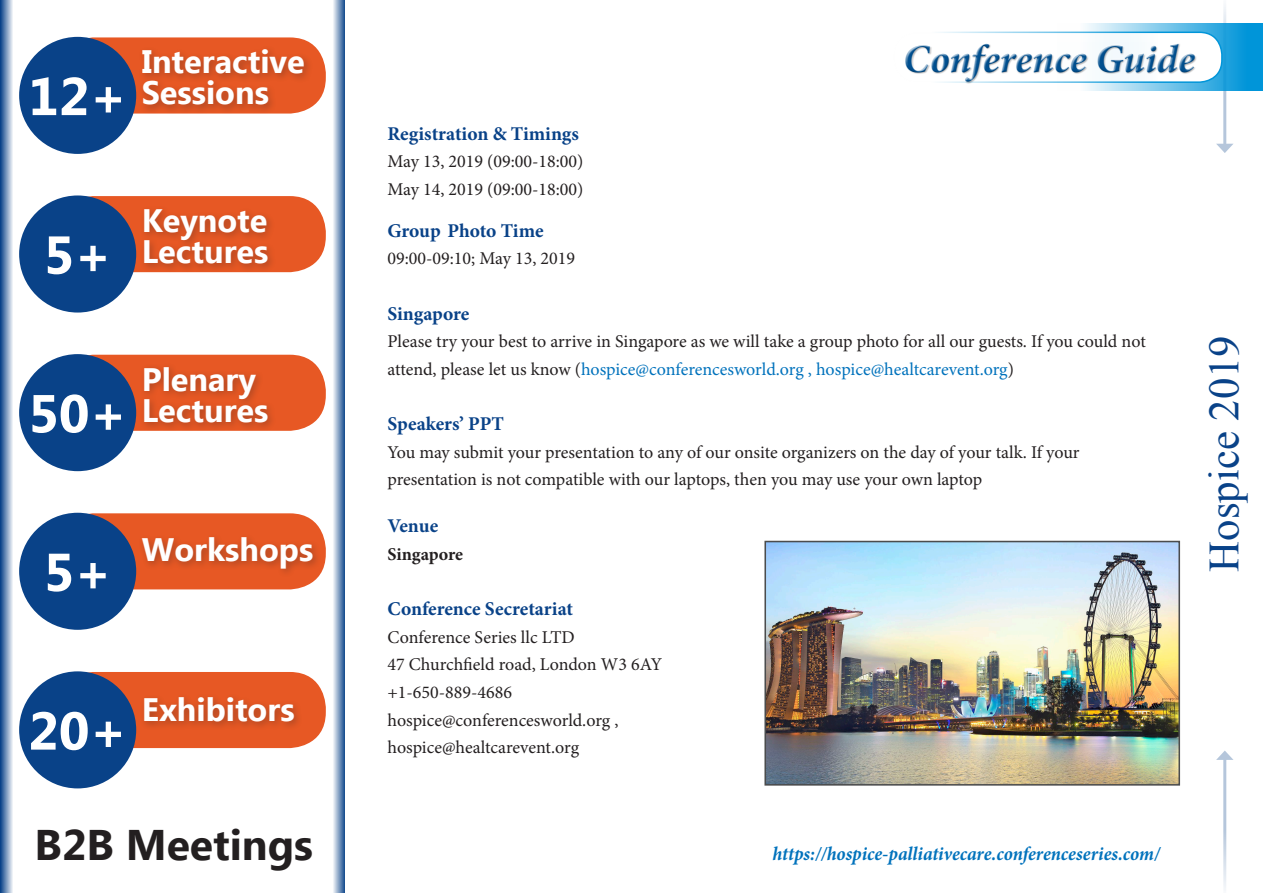
<style>
.page{position:relative;width:1263px;height:893px;background:#fff}
.page>*{position:absolute;margin:0;border:0;box-sizing:border-box;transform-origin:0 0}
.t1{font:700 53.25px "Ebrima";color:#fff}
.t2{font:700 42.75px "Ebrima";color:#231f20}
.t3{font:42.75px "Times New Roman";color:#094288}
.t4{font:italic 700 40.05px "Minion Pro";letter-spacing:-.005em;color:#004f8f}
.t5{font:700 32.4px/30.9px "Ebrima";color:#fff}
.t6{font:700 19.5px "Minion Pro";letter-spacing:-.005em;color:#094288}
.t7{font:italic 700 19.5px "Minion Pro";letter-spacing:-.005em;color:#0072bc;scale:.95 1}
.t8{font:18px/27.6px "Minion Pro";letter-spacing:-.005em;color:#231f20}
.t9{font:700 18px "Minion Pro";letter-spacing:-.01em;color:#231f20}
.s1{color:#0072bc}
</style>
<div class="page">
<div style="left:58px;top:37px;width:268px;height:77px;background:#e75824;border-radius:36px"></div>
<div style="left:19px;top:37px;width:117px;height:117px;background:#094288;border-radius:50%"></div>
<div style="left:138px;top:45px;width:176px;height:70px;background:#231f20;opacity:.3"></div>
<div style="left:58px;top:196px;width:268px;height:76px;background:#e75824;border-radius:36px"></div>
<div style="left:19px;top:195px;width:117px;height:118px;background:#094288;border-radius:50%"></div>
<div style="left:140px;top:205px;width:137px;height:68px;background:#231f20;opacity:.3"></div>
<div style="left:58px;top:355px;width:268px;height:76px;background:#e75824;border-radius:36px"></div>
<div style="left:19px;top:354px;width:117px;height:117px;background:#094288;border-radius:50%"></div>
<div style="left:140px;top:362px;width:137px;height:70px;background:#231f20;opacity:.3"></div>
<div style="left:58px;top:513px;width:268px;height:76px;background:#e75824;border-radius:36px"></div>
<div style="left:19px;top:513px;width:117px;height:117px;background:#094288;border-radius:50%"></div>
<div style="left:138px;top:533px;width:184px;height:45px;background:#231f20;opacity:.3"></div>
<div style="left:58px;top:672px;width:268px;height:76px;background:#e75824;border-radius:36px"></div>
<div style="left:19px;top:671px;width:117px;height:117px;background:#094288;border-radius:50%"></div>
<div style="left:140px;top:693px;width:164px;height:38px;background:#231f20;opacity:.3"></div>
<svg style="left:0;top:0;width:13px;height:893px;background:#7a99be"></svg>
<svg style="left:333px;top:0;width:12px;height:893px;background:#8da7c8"></svg>
<hr style="left:1223px;top:757px;width:3px;height:136px;background:#094288">
<svg style="left:1216px;top:750px;width:17px;height:10px"></svg>
<hr style="left:1223px;top:0;width:3px;height:146px;background:#094288">
<svg style="left:1216px;top:144px;width:17px;height:9px"></svg>
<svg style="left:1057px;top:23px;width:206px;height:68px;background:#50b5e4"></svg>
<div style="left:894px;top:32px;width:328px;height:50px;background:#fff;border-radius:22px"></div>
<div style="left:893px;top:32px;width:329px;height:51px;border:2px solid #0095d9;border-radius:22px"></div>
<div style="left:905px;top:42px;width:291px;height:39px;background:#fff"></div>
<div style="left:906px;top:43px;width:291px;height:41px;background:#231f20;opacity:.35"></div>
<img style="left:764px;top:540px;width:417px;height:246px">
<h1 class="t1" style="left:28px;top:57px;width:100px">12+</h1>
<h3 class="t5" style="left:142px;top:48px;width:165px">Interactive<br>Sessions</h3>
<h1 class="t1" style="left:44px;top:215px;width:70px">5+</h1>
<h3 class="t5" style="left:142px;top:207px;width:128px">Keynote<br>Lectures</h3>
<h1 class="t1" style="left:28px;top:374px;width:100px">50+</h1>
<h3 class="t5" style="left:142px;top:365px;width:128px">Plenary<br>Lectures</h3>
<h1 class="t1" style="left:44px;top:532px;width:70px">5+</h1>
<h3 class="t5" style="left:142px;top:536px;width:173px">Workshops</h3>
<h1 class="t1" style="left:28px;top:691px;width:100px">20+</h1>
<h3 class="t5" style="left:142px;top:696px;width:154px">Exhibitors</h3>
<h2 class="t2" style="left:35px;top:813px;width:280px">B2B Meetings</h2>
<h3 class="t4" style="left:904px;top:30px;width:293px">Conference Guide</h3>
<p class="t6" style="left:387px;top:120px;width:193px">Registration &amp; Timings</p>
<p class="t8" style="left:387px;top:148px;width:197px">May 13, 2019 (09:00-18:00)</p>
<p class="t8" style="left:387px;top:175px;width:197px">May 14, 2019 (09:00-18:00)</p>
<p class="t6" style="left:387px;top:217px;width:158px">Group Photo Time</p>
<p class="t8" style="left:387px;top:245px;width:189px">09:00-09:10; May 13, 2019</p>
<p class="t6" style="left:387px;top:300px;width:83px">Singapore</p>
<p class="t8" style="left:387px;top:328px;width:760px">Please try your best to arrive in Singapore as we will take a group photo for all our guests. If you could not attend, please let us know (<span class="s1">hospice@conferencesworld.org , hospice@healtcarevent.org</span>)</p>
<p class="t6" style="left:387px;top:410px;width:118px">Speakers’ PPT</p>
<p class="t8" style="left:387px;top:438px;width:694px">You may submit your presentation to any of our onsite organizers on the day of your talk. If your presentation is not compatible with our laptops, then you may use your own laptop</p>
<p class="t6" style="left:387px;top:512px;width:52px">Venue</p>
<p class="t9" style="left:387px;top:541px;width:77px">Singapore</p>
<p class="t6" style="left:387px;top:595px;width:187px">Conference Secretariat</p>
<p class="t8" style="left:387px;top:623px;width:189px">Conference Series llc LTD</p>
<p class="t8" style="left:387px;top:651px;width:276px">47 Churchfield road, London W3 6AY</p>
<p class="t8" style="left:387px;top:678px;width:126px">+1-650-889-4686</p>
<p class="t8" style="left:387px;top:706px;width:232px">hospice@conferencesworld.org ,</p>
<p class="t8" style="left:387px;top:734px;width:193px">hospice@healtcarevent.org</p>
<h2 class="t3" style="left:1195px;top:572px;width:238px;rotate:-90deg">Hospice 2019</h2>
<p class="t7" style="left:772px;top:839px;width:409px">https://hospice-palliativecare.conferenceseries.com/</p>
</div>
